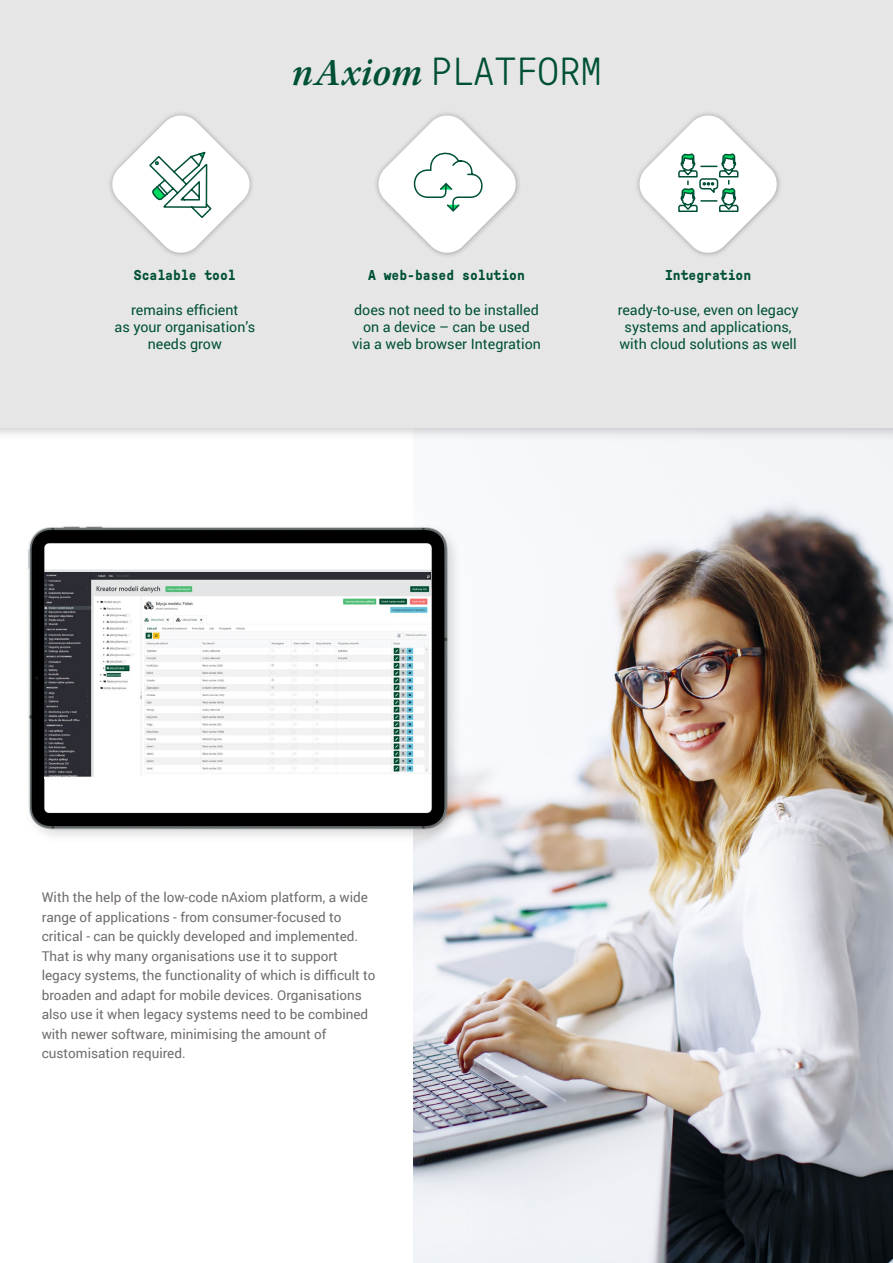
<style>
.page{position:relative;width:893px;height:1263px;background:#fff}
.page>*{position:absolute;margin:0;border:0;box-sizing:border-box;transform-origin:0 0}
.t1{font:300 39px "GT Pressura Mono";color:#005037}
.t2{font:14.25px/17.1px "Roboto";color:#005037;text-align:center}
.t3{font:700 14.25px "GT Pressura Mono";color:#005037}
.t4{font:13.5px/19.5px "Roboto";color:#706d6b}
.s1{font-family:"Adobe Text Pro";font-weight:600;font-style:italic}
</style>
<div class="page">
<img style="left:414px;top:442px;width:479px;height:821px">
<div style="left:0;top:0;width:893px;height:442px;background:#000;opacity:.3"></div>
<div style="left:0;top:0;width:893px;height:427px;background:#e6e6e6"></div>
<img style="left:28px;top:513px;width:459px;height:339px">
<svg style="left:110px;top:113px;width:142px;height:142px"></svg>
<svg style="left:376px;top:113px;width:142px;height:142px"></svg>
<svg style="left:637px;top:113px;width:142px;height:142px"></svg>
<img style="left:44px;top:573px;width:387px;height:206px">
<h1 class="t1" style="left:292px;top:51px;width:311px"><span class="s1">nAxiom</span> PLATFORM</h1>
<p class="t3" style="left:134px;top:268px;width:103px">Scalable tool</p>
<p class="t2" style="left:115px;top:300px;width:142px">remains efficient<br>as your organisation’s needs grow</p>
<p class="t3" style="left:368px;top:268px;width:158px">A web-based solution</p>
<p class="t2" style="left:352px;top:300px;width:190px">does not need to be installed on a device – can be used via a web browser Integration</p>
<p class="t3" style="left:665px;top:268px;width:88px">Integration</p>
<p class="t2" style="left:618px;top:300px;width:182px">ready-to-use, even on legacy systems and applications, with cloud solutions as well</p>
<p class="t4" style="left:42px;top:887px;width:335px">With the help of the low-code nAxiom platform, a wide range of applications - from consumer-focused to critical - can be quickly developed and implemented.<br>That is why many organisations use it to support legacy systems, the functionality of which is difficult to broaden and adapt for mobile devices. Organisations also use it when legacy systems need to be combined with newer software, minimising the amount of customisation required.</p>
</div>
